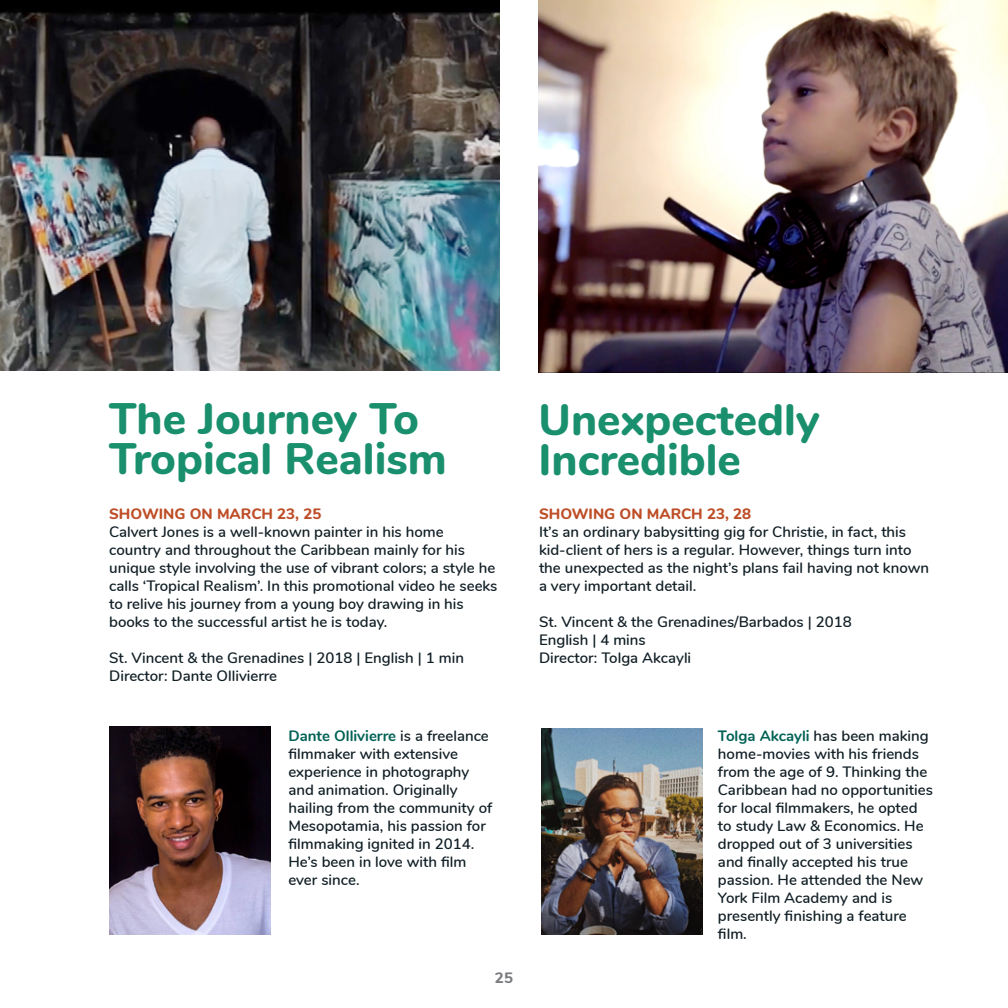
<style>
.page{position:relative;width:1008px;height:1008px;background:#fff}
.page>*{position:absolute;margin:0;border:0;box-sizing:border-box;transform-origin:0 0}
.t1{font:800 44px/40px "Nunito";color:#198f6d}
.t2{font:600 15px/18px "Nunito";color:#101e25}
.t3{font:800 15px "Nunito";color:#be4e27}
.t4{font:800 15px "Nunito";color:#7b7c7f}
.s1{font-weight:700;color:#006154}
</style>
<div class="page">
<img style="left:539px;top:0;width:469px;height:372px">
<img style="left:541px;top:728px;width:161px;height:206px">
<img style="left:0;top:0;width:500px;height:371px">
<img style="left:109px;top:727px;width:161px;height:207px">
<h1 class="t1" style="left:109px;top:396px;width:339px">The Journey To<br>Tropical Realism</h1>
<p class="t3" style="left:109px;top:503px;width:214px">SHOWING ON MARCH 23, 25</p>
<p class="t2" style="left:109px;top:522px;width:390px">Calvert Jones is a well-known painter in his home country and throughout the Caribbean mainly for his unique style involving the use of vibrant colors; a style he calls ‘Tropical Realism’. In this promotional video he seeks to relive his journey from a young boy drawing in his books to the successful artist he is today.</p>
<p class="t2" style="left:109px;top:648px;width:356px">St. Vincent &amp; the Grenadines | 2018 | English | 1 min<br>Director: Dante Ollivierre</p>
<h1 class="t1" style="left:539px;top:398px;width:282px">Unexpectedly<br>Incredible</h1>
<p class="t3" style="left:539px;top:503px;width:214px">SHOWING ON MARCH 23, 28</p>
<p class="t2" style="left:539px;top:522px;width:392px">It’s an ordinary babysitting gig for Christie, in fact, this kid-client of hers is a regular. However, things turn into the unexpected as the night’s plans fail having not known a very important detail.</p>
<p class="t2" style="left:539px;top:612px;width:314px">St. Vincent &amp; the Grenadines/Barbados | 2018<br>English | 4 mins<br>Director: Tolga Akcayli</p>
<p class="t2" style="left:288px;top:726px;width:205px"><span class="s1">Dante Ollivierre</span> is a freelance filmmaker with extensive experience in photography and animation. Originally hailing from the community of<br>Mesopotamia, his passion for filmmaking ignited in 2014.<br>He’s been in love with film ever since.</p>
<p class="t2" style="left:718px;top:726px;width:216px"><span class="s1">Tolga Akcayli</span> has been making home-movies with his friends from the age of 9. Thinking the<br>Caribbean had no opportunities for local filmmakers, he opted to study Law &amp; Economics. He dropped out of 3 universities and finally accepted his true passion. He attended the New<br>York Film Academy and is presently finishing a feature film.</p>
<p class="t4" style="left:495px;top:966px;width:20px">25</p>
</div>
